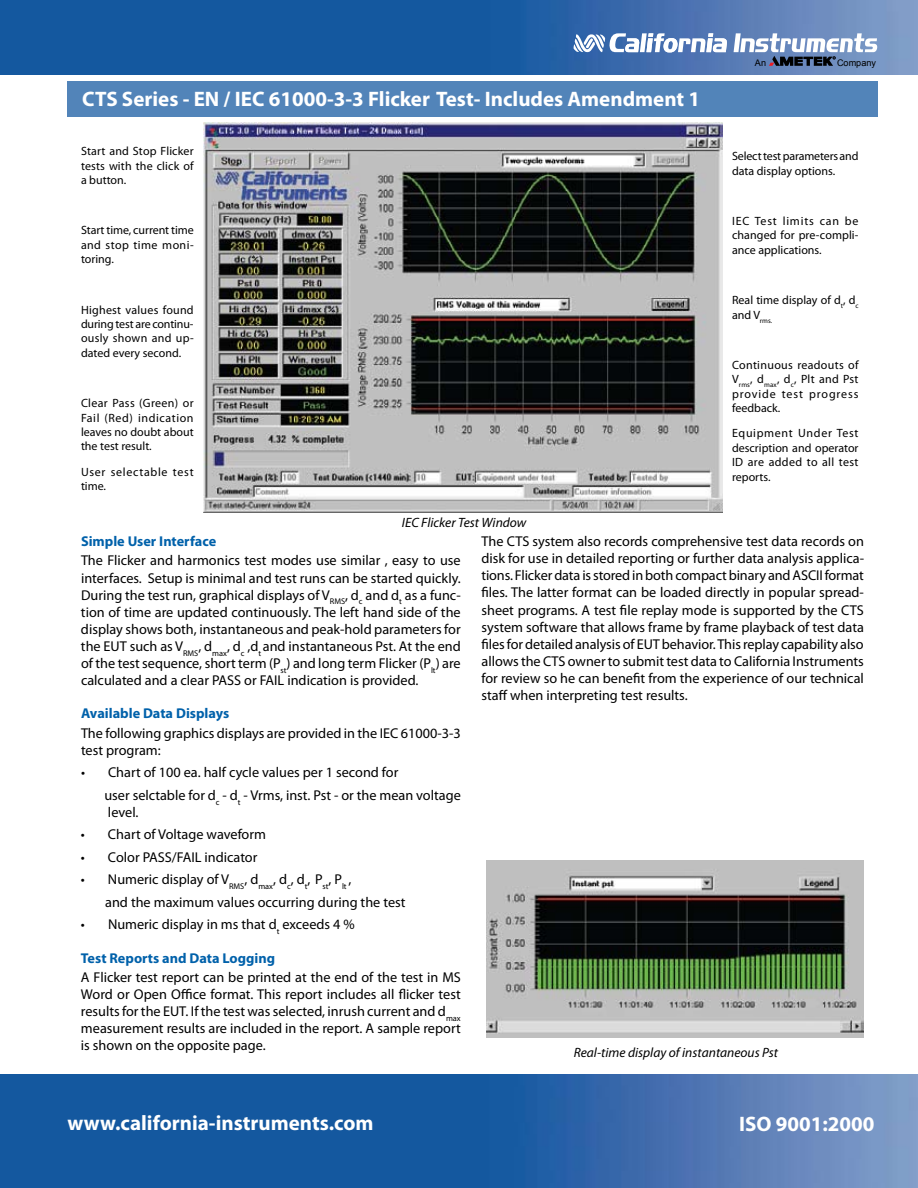
<style>
.page{position:relative;width:918px;height:1188px;background:#fff}
.page>*{position:absolute;margin:0;border:0;box-sizing:border-box;transform-origin:0 0}
.t1{font:700 21px "Myriad Pro";color:#fff}
.t2{font:14.25px/17.1px "Myriad Pro";color:#000;text-align:justify}
.t3{font:700 14.25px "Myriad Pro";color:#0061aa}
.t4{font:italic 13.5px "Myriad Pro";color:#000}
.t5{font:12px/14.4px "Myriad Pro";color:#000;text-align:justify}
.t6{font:12px/14.4px "Myriad Pro";letter-spacing:.06em;color:#000}
.t7{font:9.15px "Arial";color:#000}
</style>
<div class="page">
<img style="left:0;top:0;width:918px;height:75px">
<div style="left:68px;top:82px;width:810px;height:35px;background:#5284b9"></div>
<img style="left:0;top:1074px;width:918px;height:114px">
<svg style="left:573px;top:33px;width:154px;height:21px"></svg>
<svg style="left:734px;top:33px;width:144px;height:33px"></svg>
<img style="left:204px;top:122px;width:518px;height:391px">
<img style="left:486px;top:861px;width:378px;height:176px">
<h1 class="t1" style="left:82px;top:85px;width:619px">CTS Series - EN / IEC 61000-3-3 Flicker Test- Includes Amendment 1</h1>
<p class="t5" style="left:81px;top:144px;width:114px">Start and Stop Flicker tests with the click of a button.</p>
<p class="t5" style="left:81px;top:223px;width:114px">Start time, current time and stop time moni&shy;toring.</p>
<p class="t5" style="left:81px;top:302px;width:114px">Highest values found during test are continu&shy;ously shown and up&shy;dated every second.</p>
<p class="t5" style="left:81px;top:396px;width:114px">Clear Pass (Green) or Fail (Red) indication leaves no doubt about the test result.</p>
<p class="t6" style="left:81px;top:464px;width:114px">User selectable test time.</p>
<p class="t7" style="left:755px;top:57px;width:13px">An</p>
<p class="t7" style="left:837px;top:57px;width:40px">Company</p>
<p class="t5" style="left:732px;top:149px;width:128px">Select test parameters and data display options.</p>
<p class="t5" style="left:732px;top:214px;width:128px">IEC Test limits can be changed for pre-compli&shy;ance applications.</p>
<p class="t5" style="left:732px;top:293px;width:128px">Real time display of d<sub>t</sub>, d<sub>c </sub>and V<sub>rms.</sub></p>
<p class="t5" style="left:732px;top:358px;width:128px">Continuous readouts of V<sub>rms</sub>, d<sub>max</sub>, d<sub>c</sub>, Plt and Pst provide test progress feedback.</p>
<p class="t5" style="left:732px;top:426px;width:128px">Equipment Under Test description and operator ID are added to all test reports.</p>
<p class="t4" style="left:402px;top:514px;width:126px">IEC Flicker Test Window</p>
<p class="t2" style="left:482px;top:533px;width:384px">The CTS system also records comprehensive test data records on disk for use in detailed reporting or further data analysis applica&shy;tions. Flicker data is stored in both compact binary and ASCII format files. The latter format can be loaded directly in popular spread&shy;sheet programs. A test file replay mode is supported by the CTS system software that allows frame by frame playback of test data files for detailed analysis of EUT behavior. This replay capability also allows the CTS owner to submit test data to California Instruments for review so he can benefit from the experience of our technical staff when interpreting test results.</p>
<p class="t3" style="left:81px;top:532px;width:137px">Simple User Interface</p>
<p class="t2" style="left:81px;top:552px;width:381px">The Flicker and harmonics test modes use similar , easy to use interfaces. Setup is minimal and test runs can be started quickly.<br>During the test run, graphical displays of V<sub>RMS</sub>, d<sub>c</sub> and d<sub>t</sub> as a func&shy;tion of time are updated continuously. The left hand side of the display shows both, instantaneous and peak-hold parameters for the EUT such as V<sub>RMS</sub>, d<sub>max</sub>, d<sub>c</sub> ,d<sub>t</sub> and instantaneous Pst. At the end of the test sequence, short term (P<sub>st</sub>) and long term Flicker (P<sub>lt</sub>) are calculated and a clear PASS or FAIL indication is provided.</p>
<p class="t3" style="left:81px;top:704px;width:150px">Available Data Displays</p>
<p class="t2" style="left:81px;top:724px;width:381px">The following graphics displays are provided in the IEC 61000-3-3 test program:</p>
<p class="t2" style="left:104px;top:761px;width:358px;line-height:22.5px;text-indent:-23px">• Chart of 100 ea. half cycle values per 1 second for<br>user selctable for d<sub>c</sub> - d<sub>t</sub> - Vrms, inst. Pst - or the mean voltage</p>
<p class="t2" style="left:108px;top:803px;width:32px">level.</p>
<p class="t2" style="left:81px;top:826px;width:187px">• Chart of Voltage waveform</p>
<p class="t2" style="left:81px;top:848px;width:178px">• Color PASS/FAIL indicator</p>
<p class="t2" style="left:105px;top:868px;width:302px;line-height:22.5px;text-indent:-24px">• Numeric display of V<sub>RMS</sub>, d<sub>max</sub>, d<sub>c</sub>, d<sub>t</sub>, P<sub>st</sub>, P<sub>lt</sub> ,<br>and the maximum values occurring during the test</p>
<p class="t2" style="left:81px;top:916px;width:275px">• Numeric display in ms that d<sub>t</sub> exceeds 4 %</p>
<p class="t3" style="left:81px;top:949px;width:196px">Test Reports and Data Logging</p>
<p class="t2" style="left:81px;top:968px;width:381px">A Flicker test report can be printed at the end of the test in MS Word or Open Office format. This report includes all flicker test results for the EUT. If the test was selected, inrush current and d<sub>max </sub>measurement results are included in the report. A sample report is shown on the opposite page.</p>
<p class="t4" style="left:574px;top:1045px;width:206px">Real-time display of instantaneous Pst</p>
<h1 class="t1" style="left:68px;top:1110px;width:308px">www.california-instruments.com</h1>
<h1 class="t1" style="left:739px;top:1111px;width:137px">ISO 9001:2000</h1>
</div>
